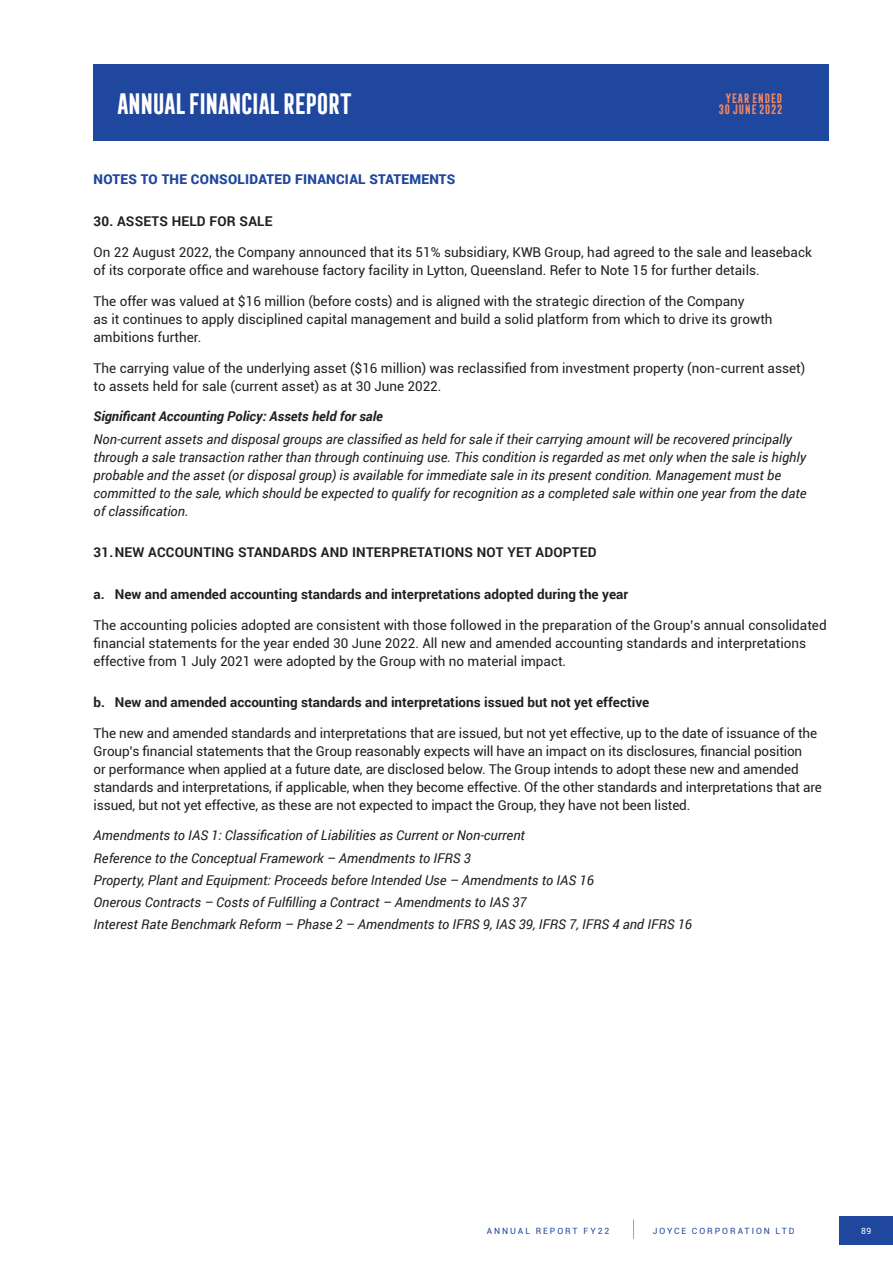
<style>
.page{position:relative;width:893px;height:1263px;background:#fff}
.page>*{position:absolute;margin:0;border:0;box-sizing:border-box;transform-origin:0 0}
.Stand_out_text_Box{font:700 27px "Frontage Condensed";letter-spacing:-.14em;color:#fff}
.Body_Text{font:13.5px/18px "Roboto";color:#231f20}
.Body_Text-2{font:italic 13.5px/18px "Roboto";color:#231f20}
.Sub_Heading{font:700 13.5px "Roboto";color:#231f20}
.Heading{font:700 13.5px "Roboto";letter-spacing:.015em;color:#231f20}
.Sub_Heading_Italic{font:italic 700 13.5px "Roboto";color:#231f20}
.Body_Text-3{font:900 13.5px "Roboto";letter-spacing:.02em;color:#20479e}
.Stand_out_text_Box-2{font:700 12.3px "Frontage Condensed";letter-spacing:-.065em;color:#f58761}
.t1{font:8.7px "Roboto";letter-spacing:.225em;color:#20479e}
.t2{font:8.7px "Roboto";color:#fff}
</style>
<div class="page">
<div style="left:839px;top:1216px;width:54px;height:29px;background:#20479e"></div>
<svg style="left:633px;top:1219px;width:1px;height:20px"></svg>
<div style="left:94px;top:64px;width:735px;height:76px;background:#20479e"></div>
<p class="Stand_out_text_Box" style="left:115px;top:88px;width:239px">ANNUAL FINANCIAL REPORT</p>
<p class="Stand_out_text_Box-2" style="left:776px;top:102px;width:8px">2</p>
<p class="Stand_out_text_Box-2" style="left:725px;top:91px;width:59px">YEAR ENDED</p>
<p class="Stand_out_text_Box-2" style="left:719px;top:102px;width:65px">30 JUNE 2021</p>
<p class="Body_Text-3" style="left:94px;top:170px;width:363px">NOTES TO THE CONSOLIDATED FINANCIAL STATEMENTS</p>
<p class="Heading" style="left:94px;top:211px;width:180px">30. ASSETS HELD FOR SALE</p>
<p class="Body_Text" style="left:94px;top:243px;width:720px">On 22 August 2022, the Company announced that its 51% subsidiary, KWB Group, had agreed to the sale and leaseback of its corporate office and warehouse factory facility in Lytton, Queensland. Refer to Note 15 for further details.</p>
<p class="Body_Text" style="left:94px;top:291px;width:681px">The offer was valued at $16 million (before costs) and is aligned with the strategic direction of the Company<br>as it continues to apply disciplined capital management and build a solid platform from which to drive its growth ambitions further.</p>
<p class="Body_Text" style="left:94px;top:358px;width:713px">The carrying value of the underlying asset ($16 million) was reclassified from investment property (non-current asset) to assets held for sale (current asset) as at 30 June 2022.</p>
<p class="Sub_Heading_Italic" style="left:94px;top:407px;width:291px">Significant Accounting Policy: Assets held for sale</p>
<p class="Body_Text-2" style="left:94px;top:429px;width:714px">Non-current assets and disposal groups are classified as held for sale if their carrying amount will be recovered principally through a sale transaction rather than through continuing use. This condition is regarded as met only when the sale is highly probable and the asset (or disposal group) is available for immediate sale in its present condition. Management must be committed to the sale, which should be expected to qualify for recognition as a completed sale within one year from the date of classification.</p>
<p class="Heading" style="left:94px;top:542px;width:505px">31.NEW ACCOUNTING STANDARDS AND INTERPRETATIONS NOT YET ADOPTED</p>
<p class="Sub_Heading" style="left:94px;top:584px;width:536px">a. New and amended accounting standards and interpretations adopted during the year</p>
<p class="Body_Text" style="left:94px;top:615px;width:735px">The accounting policies adopted are consistent with those followed in the preparation of the Group’s annual consolidated financial statements for the year ended 30 June 2022. All new and amended accounting standards and interpretations effective from 1 July 2021 were adopted by the Group with no material impact.</p>
<p class="Sub_Heading" style="left:94px;top:692px;width:557px">b. New and amended accounting standards and interpretations issued but not yet effective</p>
<p class="Body_Text" style="left:94px;top:723px;width:730px">The new and amended standards and interpretations that are issued, but not yet effective, up to the date of issuance of the Group’s financial statements that the Group reasonably expects will have an impact on its disclosures, financial position<br>or performance when applied at a future date, are disclosed below. The Group intends to adopt these new and amended standards and interpretations, if applicable, when they become effective. Of the other standards and interpretations that are issued, but not yet effective, as these are not expected to impact the Group, they have not been listed.</p>
<p class="Body_Text-2" style="left:94px;top:826px;width:433px">Amendments to IAS 1: Classification of Liabilities as Current or Non-current</p>
<p class="Body_Text-2" style="left:94px;top:848px;width:379px">Reference to the Conceptual Framework – Amendments to IFRS 3</p>
<p class="Body_Text-2" style="left:94px;top:871px;width:502px">Property, Plant and Equipment: Proceeds before Intended Use – Amendments to IAS 16</p>
<p class="Body_Text-2" style="left:94px;top:893px;width:435px">Onerous Contracts – Costs of Fulfilling a Contract – Amendments to IAS 37</p>
<p class="Body_Text-2" style="left:94px;top:915px;width:600px">Interest Rate Benchmark Reform – Phase 2 – Amendments to IFRS 9, IAS 39, IFRS 7, IFRS 4 and IFRS 16</p>
<p class="t1" style="left:487px;top:1224px;width:124px">ANNUAL REPORT FY22</p>
<p class="t1" style="left:653px;top:1224px;width:143px">JOYCE CORPORATION LTD</p>
<p class="t2" style="left:861px;top:1225px;width:12px">89</p>
</div>
